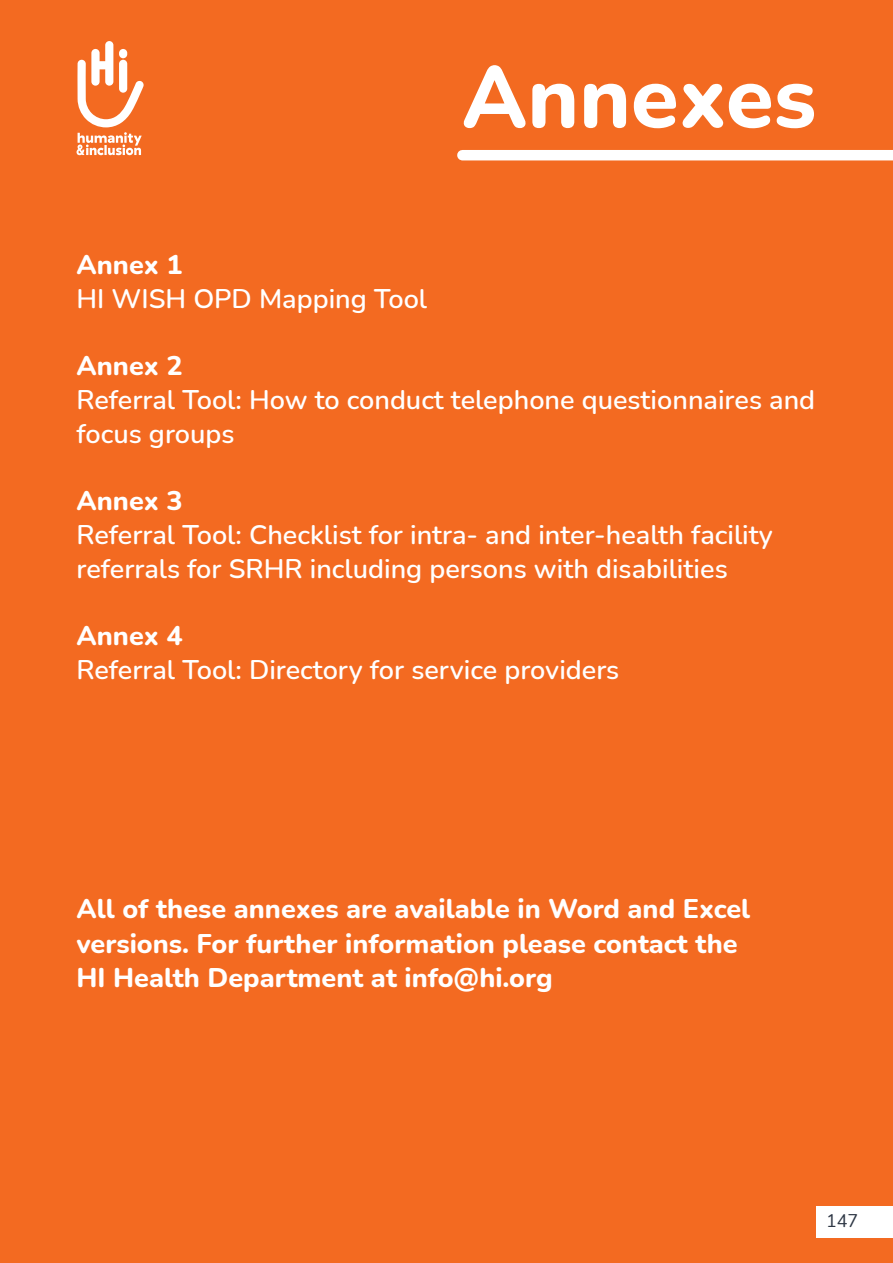
<style>
.page{position:relative;width:893px;height:1263px;background:#f36a21}
.page>*{position:absolute;margin:0;border:0;box-sizing:border-box;transform-origin:0 0}
.t1{font:800 87px "Nunito";color:#fff}
.H2_orange{font:600 27px/33.8px "Nunito";color:#fff}
.H2_orange-2{font:800 27px/34.5px "Nunito";color:#fff}
.t2{font:18px "Nunito";color:#2e3745}
.s1{font-weight:800}
</style>
<div class="page">
<div style="left:816px;top:1205px;width:77px;height:32px;background:#fff"></div>
<div style="left:462px;top:150px;width:431px;height:10px;background:#fff"></div>
<svg style="left:77px;top:41px;width:67px;height:114px"></svg>
<h1 class="t1" style="left:462px;top:35px;width:356px">Annexes</h1>
<p class="H2_orange" style="left:77px;top:247px;width:352px"><span class="s1">Annex 1<br></span>HI WISH OPD Mapping Tool</p>
<p class="H2_orange" style="left:77px;top:348px;width:740px"><span class="s1">Annex 2<br></span>Referral Tool: How to conduct telephone questionnaires and focus groups</p>
<p class="H2_orange" style="left:77px;top:483px;width:698px"><span class="s1">Annex 3<br></span>Referral Tool: Checklist for intra- and inter-health facility referrals for SRHR including persons with disabilities</p>
<p class="H2_orange" style="left:77px;top:618px;width:544px"><span class="s1">Annex 4<br></span>Referral Tool: Directory for service providers</p>
<p class="H2_orange-2" style="left:77px;top:891px;width:675px">All of these annexes are available in Word and Excel versions. For further information please contact the<br>HI Health Department at info@hi.org</p>
<p class="t2" style="left:826px;top:1208px;width:34px">147</p>
</div>
